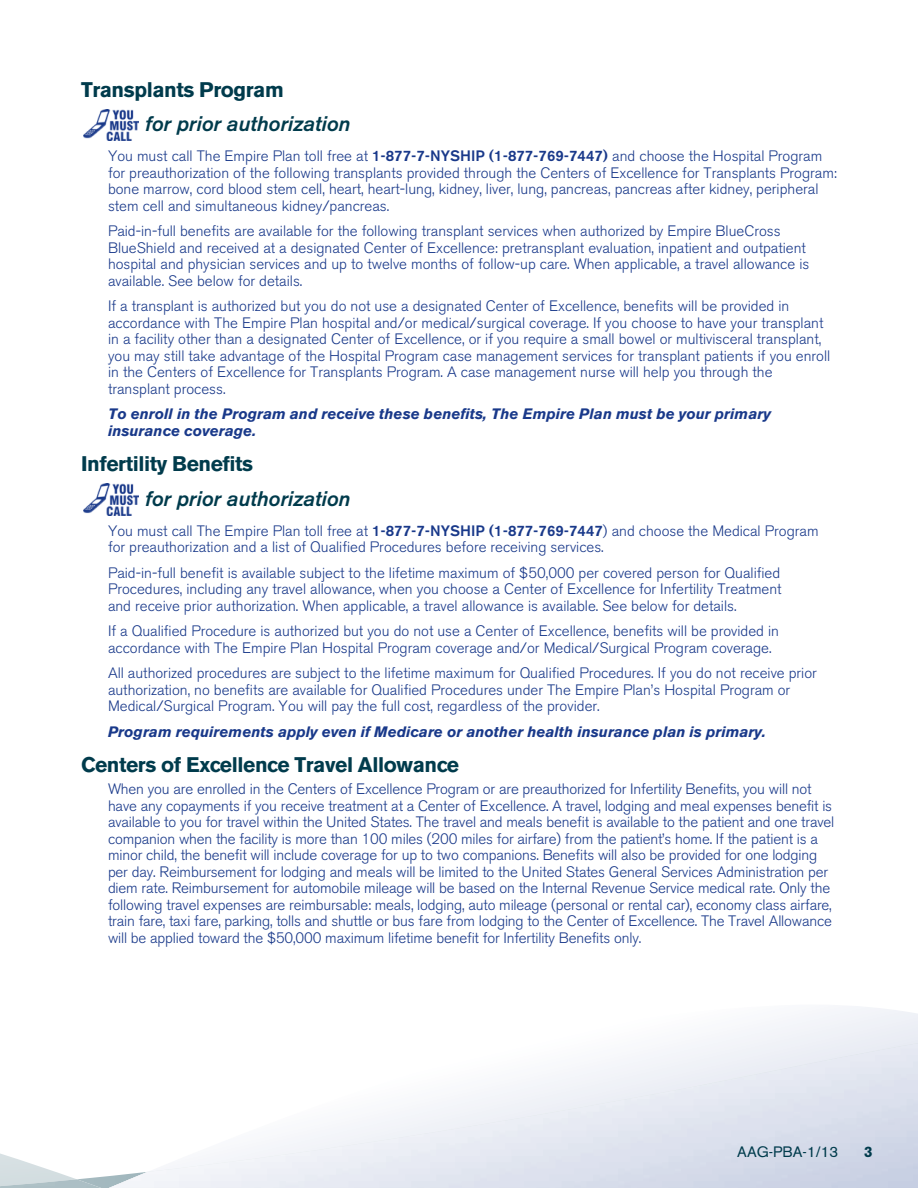
<style>
.page{position:relative;width:918px;height:1188px;background:#fff}
.page>*{position:absolute;margin:0;border:0;box-sizing:border-box;transform-origin:0 0}
.t1{font:700 21px "Akzidenz Grotesk BE";letter-spacing:-.02em;color:#003b4c}
.t2{font:italic 500 21px "Akzidenz Grotesk BE";color:#003b4c}
.t3{font:300 15px/16.5px "Akzidenz Grotesk BE";color:#19398a}
.t4{font:italic 700 15px/16.5px "Akzidenz Grotesk BE";color:#19398a}
.t5{font:15px "Akzidenz Grotesk BE";color:#003b4c}
.t6{font:700 15px "Akzidenz Grotesk BE";color:#003b4c}
.s1{font-weight:500}
</style>
<div class="page">
<div style="left:712px;top:1006px;width:206px;height:35px;background:#f3f5f9"></div>
<svg style="left:0;top:1153px;width:147px;height:35px"></svg>
<img style="left:0;top:1179px;width:105px;height:9px">
<img style="left:84px;top:109px;width:54px;height:32px">
<img style="left:84px;top:484px;width:54px;height:32px">
<h1 class="t1" style="left:81px;top:77px;width:204px">Transplants Program</h1>
<h1 class="t2" style="left:145px;top:112px;width:207px">for prior authorization</h1>
<p class="t3" style="left:108px;top:148px;width:731px">You must call The Empire Plan toll free at <span class="s1">1-877-7-NYSHIP (1-877-769-7447)</span> and choose the Hospital Program for preauthorization of the following transplants provided through the Centers of Excellence for Transplants Program: bone marrow, cord blood stem cell, heart, heart-lung, kidney, liver, lung, pancreas, pancreas after kidney, peripheral stem cell and simultaneous kidney/pancreas.</p>
<p class="t3" style="left:108px;top:223px;width:703px">Paid-in-full benefits are available for the following transplant services when authorized by Empire BlueCross BlueShield and received at a designated Center of Excellence: pretransplant evaluation, inpatient and outpatient hospital and physician services and up to twelve months of follow-up care. When applicable, a travel allowance is available. See below for details.</p>
<p class="t3" style="left:108px;top:298px;width:724px">If a transplant is authorized but you do not use a designated Center of Excellence, benefits will be provided in accordance with The Empire Plan hospital and/or medical/surgical coverage. If you choose to have your transplant in a facility other than a designated Center of Excellence, or if you require a small bowel or multivisceral transplant, you may still take advantage of the Hospital Program case management services for transplant patients if you enroll in the Centers of Excellence for Transplants Program. A case management nurse will help you through the transplant process.</p>
<p class="t4" style="left:108px;top:406px;width:664px">To enroll in the Program and receive these benefits, The Empire Plan must be your primary insurance coverage.</p>
<h1 class="t1" style="left:81px;top:452px;width:174px">Infertility Benefits</h1>
<h1 class="t2" style="left:145px;top:487px;width:207px">for prior authorization</h1>
<p class="t3" style="left:108px;top:523px;width:712px">You must call The Empire Plan toll free at <span class="s1">1-877-7-NYSHIP (1-877-769-7447</span>) and choose the Medical Program for preauthorization and a list of Qualified Procedures before receiving services.</p>
<p class="t3" style="left:108px;top:565px;width:675px;text-align:justify">Paid-in-full benefit is available subject to the lifetime maximum of $50,000 per covered person for Qualified Procedures, including any travel allowance, when you choose a Center of Excellence for Infertility Treatment and receive prior authorization. When applicable, a travel allowance is available. See below for details.</p>
<p class="t3" style="left:108px;top:623px;width:673px">If a Qualified Procedure is authorized but you do not use a Center of Excellence, benefits will be provided in accordance with The Empire Plan Hospital Program coverage and/or Medical/Surgical Program coverage.</p>
<p class="t3" style="left:108px;top:665px;width:710px">All authorized procedures are subject to the lifetime maximum for Qualified Procedures. If you do not receive prior authorization, no benefits are available for Qualified Procedures under The Empire Plan’s Hospital Program or<br>Medical/Surgical Program. You will pay the full cost, regardless of the provider.</p>
<p class="t4" style="left:108px;top:723px;width:659px">Program requirements apply even if Medicare or another health insurance plan is primary.</p>
<h1 class="t1" style="left:81px;top:753px;width:380px">Centers of Excellence Travel Allowance</h1>
<p class="t3" style="left:108px;top:781px;width:728px">When you are enrolled in the Centers of Excellence Program or are preauthorized for Infertility Benefits, you will not have any copayments if you receive treatment at a Center of Excellence. A travel, lodging and meal expenses benefit is available to you for travel within the United States. The travel and meals benefit is available to the patient and one travel companion when the facility is more than 100 miles (200 miles for airfare) from the patient’s home. If the patient is a minor child, the benefit will include coverage for up to two companions. Benefits will also be provided for one lodging per day. Reimbursement for lodging and meals will be limited to the United States General Services Administration per diem rate. Reimbursement for automobile mileage will be based on the Internal Revenue Service medical rate. Only the following travel expenses are reimbursable: meals, lodging, auto mileage (personal or rental car), economy class airfare, train fare, taxi fare, parking, tolls and shuttle or bus fare from lodging to the Center of Excellence. The Travel Allowance will be applied toward the $50,000 maximum lifetime benefit for Infertility Benefits only.</p>
<p class="t5" style="left:737px;top:1143px;width:102px">AAG-PBA-1/13</p>
<p class="t6" style="left:864px;top:1143px;width:10px">3</p>
</div>
